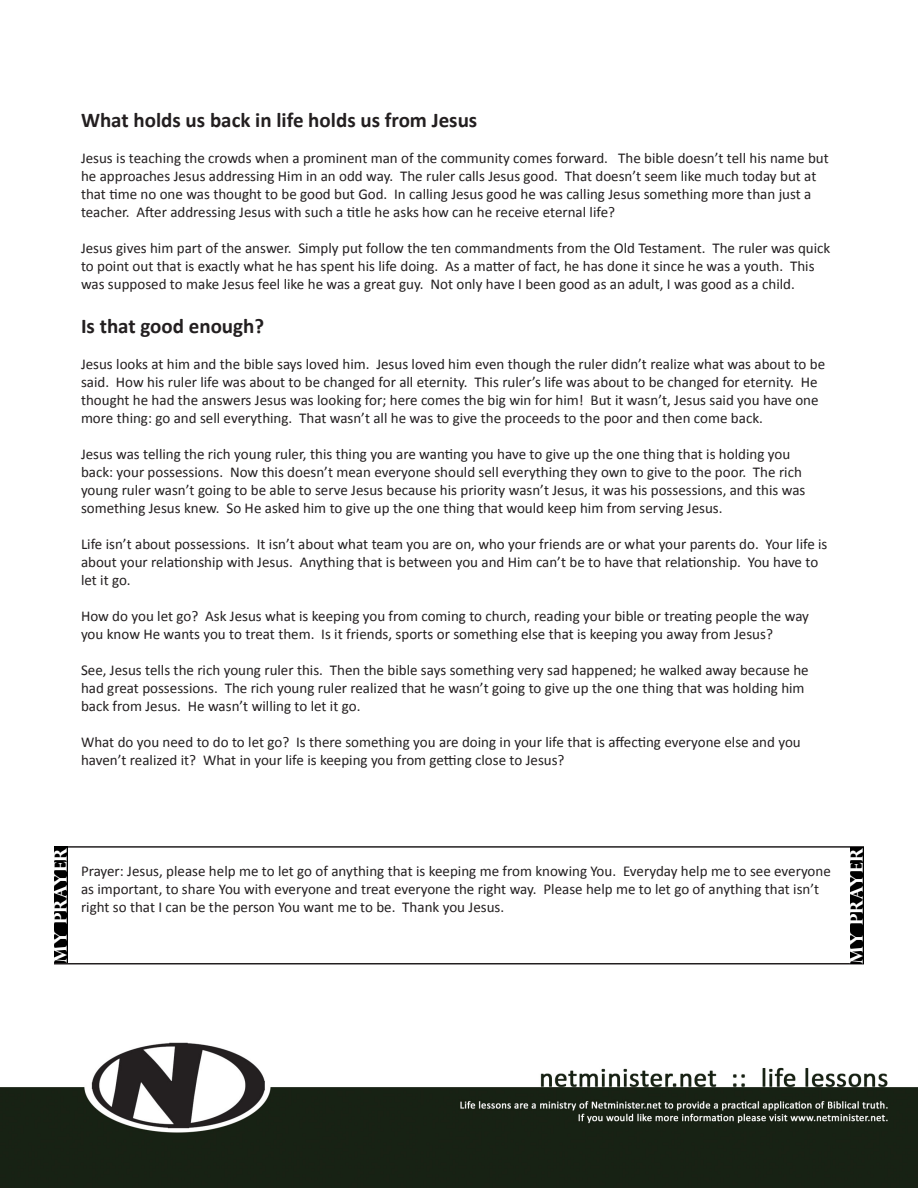
<style>
.page{position:relative;width:918px;height:1188px;background:#fff}
.page>*{position:absolute;margin:0;border:0;box-sizing:border-box;transform-origin:0 0}
.t1{font:700 21px "Calibri";color:#231f20}
.t2{font:700 18px "Perpetua Titling";color:#fff}
.t3{font:15px/18px "Calibri";color:#231f20}
</style>
<div class="page">
<img style="left:1px;top:964px;width:917px;height:224px">
<hr style="left:54px;top:846px;width:810px;height:2px;background:#231f20">
<hr style="left:54px;top:963px;width:810px;height:1px;background:#231f20">
<div style="left:54px;top:847px;width:14px;height:116px;background:#000"></div>
<div style="left:850px;top:848px;width:14px;height:116px;background:#000"></div>
<p class="t1" style="left:81px;top:107px;width:398px">What holds us back in life holds us from Jesus</p>
<p class="t3" style="left:81px;top:149px;width:749px">Jesus is teaching the crowds when a prominent man of the community comes forward. The bible doesn’t tell his name but he approaches Jesus addressing Him in an odd way. The ruler calls Jesus good. That doesn’t seem like much today but at that time no one was thought to be good but God. In calling Jesus good he was calling Jesus something more than just a teacher. After addressing Jesus with such a title he asks how can he receive eternal life?</p>
<p class="t3" style="left:81px;top:239px;width:751px">Jesus gives him part of the answer. Simply put follow the ten commandments from the Old Testament. The ruler was quick to point out that is exactly what he has spent his life doing. As a matter of fact, he has done it since he was a youth. This was supposed to make Jesus feel like he was a great guy. Not only have I been good as an adult, I was good as a child.</p>
<p class="t1" style="left:81px;top:312px;width:185px">Is that good enough?</p>
<p class="t3" style="left:81px;top:355px;width:746px">Jesus looks at him and the bible says loved him. Jesus loved him even though the ruler didn’t realize what was about to be said. How his ruler life was about to be changed for all eternity. This ruler’s life was about to be changed for eternity. He thought he had the answers Jesus was looking for; here comes the big win for him! But it wasn’t, Jesus said you have one more thing: go and sell everything. That wasn’t all he was to give the proceeds to the poor and then come back.</p>
<p class="t3" style="left:81px;top:445px;width:726px">Jesus was telling the rich young ruler, this thing you are wanting you have to give up the one thing that is holding you back: your possessions. Now this doesn’t mean everyone should sell everything they own to give to the poor. The rich young ruler wasn’t going to be able to serve Jesus because his priority wasn’t Jesus, it was his possessions, and this was something Jesus knew. So He asked him to give up the one thing that would keep him from serving Jesus.</p>
<p class="t3" style="left:81px;top:535px;width:748px">Life isn’t about possessions. It isn’t about what team you are on, who your friends are or what your parents do. Your life is about your relationship with Jesus. Anything that is between you and Him can’t be to have that relationship. You have to let it go.</p>
<p class="t3" style="left:81px;top:607px;width:730px">How do you let go? Ask Jesus what is keeping you from coming to church, reading your bible or treating people the way you know He wants you to treat them. Is it friends, sports or something else that is keeping you away from Jesus?</p>
<p class="t3" style="left:81px;top:661px;width:729px">See, Jesus tells the rich young ruler this. Then the bible says something very sad happened; he walked away because he had great possessions. The rich young ruler realized that he wasn’t going to give up the one thing that was holding him back from Jesus. He wasn’t willing to let it go.</p>
<p class="t3" style="left:81px;top:733px;width:721px">What do you need to do to let go? Is there something you are doing in your life that is affecting everyone else and you haven’t realized it? What in your life is keeping you from getting close to Jesus?</p>
<p class="t2" style="left:49px;top:963px;width:117px;rotate:-90deg">My Prayer</p>
<p class="t2" style="left:845px;top:964px;width:117px;rotate:-90deg">My Prayer</p>
<p class="t3" style="left:81px;top:862px;width:751px">Prayer: Jesus, please help me to let go of anything that is keeping me from knowing You. Everyday help me to see everyone as important, to share You with everyone and treat everyone the right way. Please help me to let go of anything that isn’t right so that I can be the person You want me to be. Thank you Jesus.</p>
</div>
